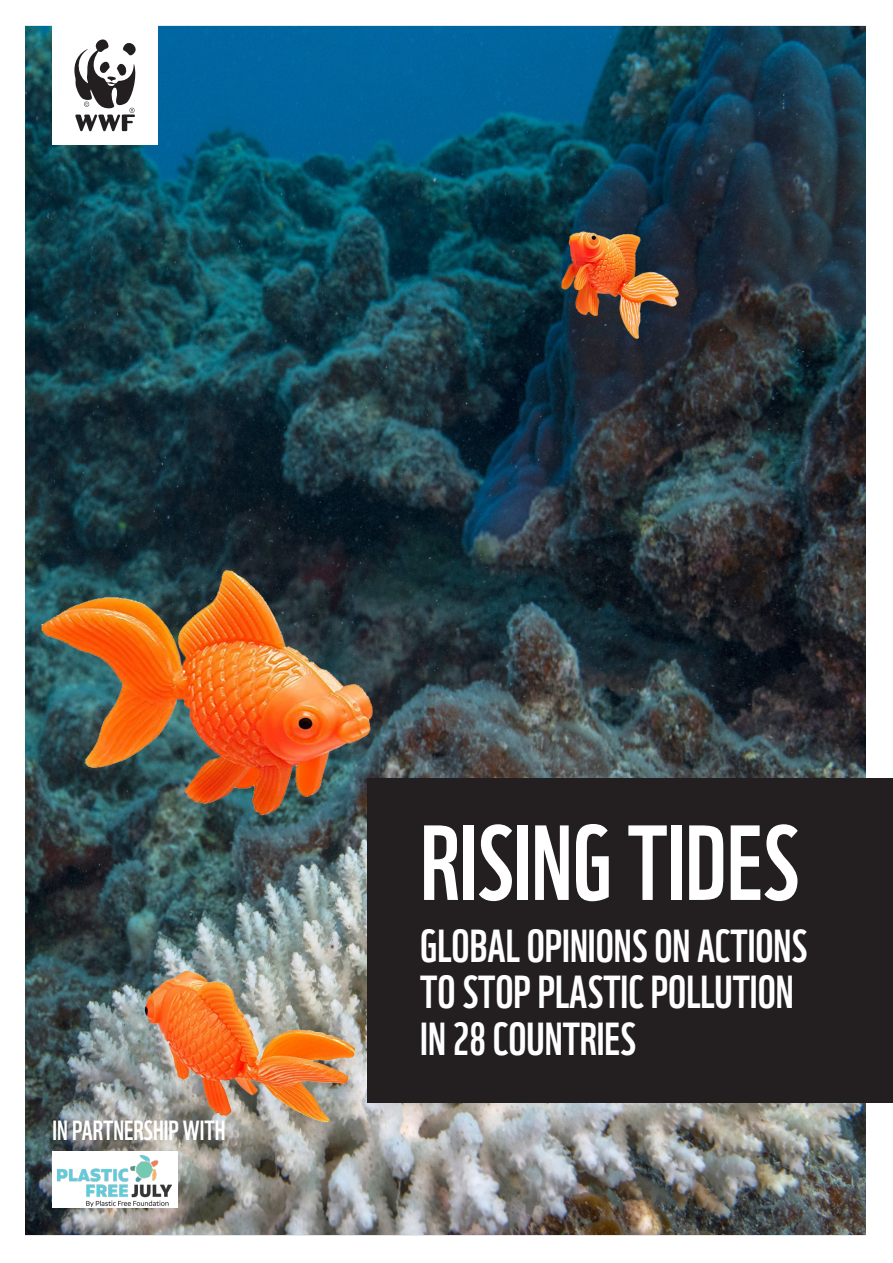
<style>
.page{position:relative;width:893px;height:1263px;background:#fff}
.page>*{position:absolute;margin:0;border:0;box-sizing:border-box;transform-origin:0 0}
.Heading_2{font:103.5px "WWF";color:#fff}
.Subhead{font:45px/46.5px "WWF";color:#fff}
.Subhead-2{font:27px "WWF";color:#fff}
</style>
<div class="page">
<img style="left:26px;top:26px;width:840px;height:1208px">
<div style="left:53px;top:1151px;width:125px;height:57px;background:#fff"></div>
<img style="left:57px;top:1155px;width:115px;height:51px">
<div style="left:53px;top:26px;width:105px;height:118px;background:#fff"></div>
<svg style="left:74px;top:39px;width:62px;height:92px"></svg>
<div style="left:368px;top:778px;width:525px;height:325px;background:#231f20"></div>
<p class="Subhead-2" style="left:53px;top:1109px;width:175px">IN PARTNERSHIP WITH</p>
<p class="Heading_2" style="left:420px;top:782px;width:380px">RISING TIDES</p>
<p class="Subhead" style="left:420px;top:918px;width:389px">GLOBAL OPINIONS ON ACTIONS<br>TO STOP PLASTIC POLLUTION</p>
<p class="Subhead" style="left:420px;top:1011px;width:217px">IN 28 COUNTRIES</p>
</div>
